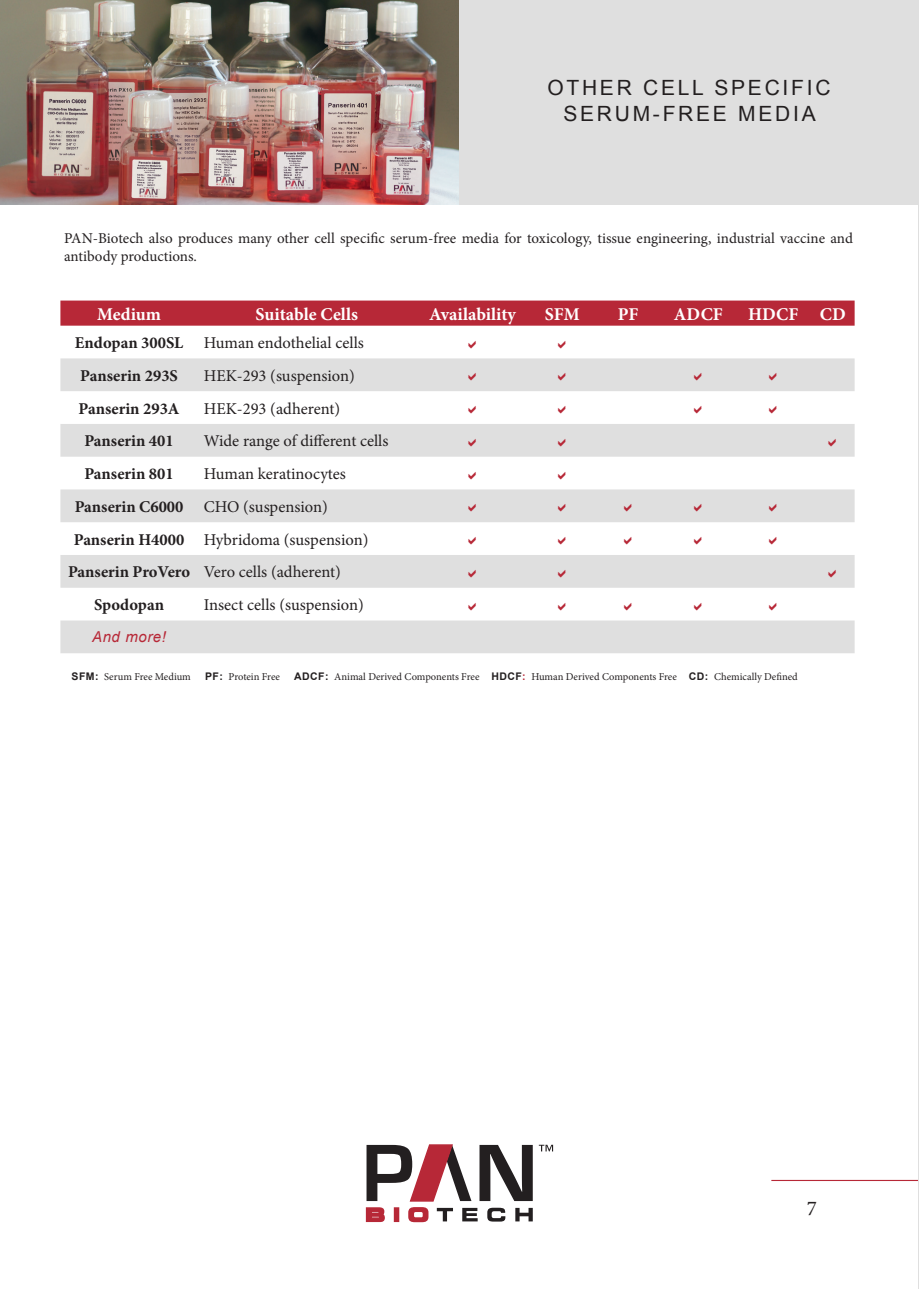
<style>
.page{position:relative;width:919px;height:1289px;background:#fff}
.page>*{position:absolute;margin:0;border:0;box-sizing:border-box;transform-origin:0 0}
.t1{font:21px/25.2px "Arial";letter-spacing:.13em;color:#231f20;text-align:center}
.t2{font:21px "Minion Pro";color:#231f20}
.t3{font:700 18px "Minion Pro";color:#fff}
.t4{font:16.5px "Minion Pro";color:#231f20}
.t5{font:700 16.5px "Minion Pro";color:#231f20}
.t6{font:15px/18px "Minion Pro";color:#231f20}
.t7{font:italic 15px "Arial";letter-spacing:.04em;color:#b72837}
.t8{font:10.5px "Minion Pro";color:#231f20}
.s1{font-family:"Arial";font-weight:700}
.s2{font-family:"Arial";font-weight:700;color:#b72837}
</style>
<div class="page">
<hr style="left:771px;top:1179px;width:147px;height:1px;background:#b72837">
<hr style="left:918px;top:0;width:1px;height:1288px;background:#dfdfdf">
<svg style="left:538px;top:1144px;width:15px;height:7px"></svg>
<svg style="left:365px;top:1144px;width:167px;height:78px"></svg>
<img style="left:0;top:0;width:459px;height:205px">
<svg style="left:60px;top:300px;width:794px;height:26px;background:#b92f3d"></svg>
<svg style="left:60px;top:358px;width:794px;height:295px;fill:#dfdfdf"></svg>
<div style="left:459px;top:0;width:459px;height:205px;background:#dfdfdf"></div>
<svg style="left:468px;top:373px;width:7px;height:8px"></svg>
<svg style="left:558px;top:373px;width:7px;height:8px"></svg>
<svg style="left:694px;top:373px;width:7px;height:8px"></svg>
<svg style="left:769px;top:373px;width:7px;height:8px"></svg>
<svg style="left:468px;top:406px;width:7px;height:7px"></svg>
<svg style="left:558px;top:406px;width:7px;height:7px"></svg>
<svg style="left:694px;top:406px;width:7px;height:7px"></svg>
<svg style="left:769px;top:406px;width:7px;height:7px"></svg>
<svg style="left:468px;top:438px;width:7px;height:8px"></svg>
<svg style="left:558px;top:438px;width:7px;height:8px"></svg>
<svg style="left:828px;top:438px;width:7px;height:8px"></svg>
<svg style="left:468px;top:471px;width:7px;height:8px"></svg>
<svg style="left:558px;top:471px;width:7px;height:8px"></svg>
<svg style="left:468px;top:504px;width:7px;height:8px"></svg>
<svg style="left:558px;top:504px;width:7px;height:8px"></svg>
<svg style="left:624px;top:504px;width:7px;height:8px"></svg>
<svg style="left:694px;top:504px;width:7px;height:8px"></svg>
<svg style="left:769px;top:504px;width:7px;height:8px"></svg>
<svg style="left:468px;top:537px;width:7px;height:7px"></svg>
<svg style="left:558px;top:537px;width:7px;height:7px"></svg>
<svg style="left:624px;top:537px;width:7px;height:7px"></svg>
<svg style="left:694px;top:537px;width:7px;height:7px"></svg>
<svg style="left:769px;top:537px;width:7px;height:7px"></svg>
<svg style="left:468px;top:569px;width:7px;height:8px"></svg>
<svg style="left:558px;top:569px;width:7px;height:8px"></svg>
<svg style="left:828px;top:569px;width:7px;height:8px"></svg>
<svg style="left:468px;top:602px;width:7px;height:8px"></svg>
<svg style="left:558px;top:602px;width:7px;height:8px"></svg>
<svg style="left:624px;top:602px;width:7px;height:8px"></svg>
<svg style="left:694px;top:602px;width:7px;height:8px"></svg>
<svg style="left:769px;top:602px;width:7px;height:8px"></svg>
<p class="t1" style="left:547px;top:76px;width:284px">OTHER CELL SPECIFIC<br>SERUM-FREE MEDIA</p>
<p class="t6" style="left:64px;top:229px;width:790px">PAN-Biotech also produces many other cell specific serum-free media for toxicology, tissue engineering, industrial vaccine and antibody productions.</p>
<p class="t3" style="left:97px;top:301px;width:65px">Medium</p>
<p class="t3" style="left:255px;top:301px;width:104px">Suitable Cells</p>
<p class="t3" style="left:429px;top:301px;width:88px">Availability</p>
<p class="t3" style="left:545px;top:301px;width:36px">SFM</p>
<p class="t3" style="left:618px;top:301px;width:22px">PF</p>
<p class="t3" style="left:674px;top:301px;width:50px">ADCF</p>
<p class="t3" style="left:748px;top:301px;width:52px">HDCF</p>
<p class="t3" style="left:819px;top:301px;width:27px">CD</p>
<p class="t5" style="left:75px;top:331px;width:110px">Endopan 300SL</p>
<p class="t4" style="left:204px;top:332px;width:162px">Human endothelial cells</p>
<p class="t5" style="left:80px;top:364px;width:99px">Panserin 293S</p>
<p class="t4" style="left:204px;top:364px;width:152px">HEK-293 (suspension)</p>
<p class="t5" style="left:79px;top:396px;width:102px">Panserin 293A</p>
<p class="t4" style="left:204px;top:397px;width:138px">HEK-293 (adherent)</p>
<p class="t5" style="left:84px;top:429px;width:91px">Panserin 401</p>
<p class="t4" style="left:204px;top:430px;width:186px">Wide range of different cells</p>
<p class="t5" style="left:84px;top:462px;width:91px">Panserin 801</p>
<p class="t4" style="left:204px;top:463px;width:144px">Human keratinocytes</p>
<p class="t5" style="left:75px;top:495px;width:110px">Panserin C6000</p>
<p class="t4" style="left:204px;top:495px;width:125px">CHO (suspension)</p>
<p class="t5" style="left:74px;top:527px;width:112px">Panserin H4000</p>
<p class="t4" style="left:204px;top:528px;width:166px">Hybridoma (suspension)</p>
<p class="t5" style="left:68px;top:560px;width:123px">Panserin ProVero</p>
<p class="t4" style="left:204px;top:561px;width:139px">Vero cells (adherent)</p>
<p class="t5" style="left:94px;top:593px;width:71px">Spodopan</p>
<p class="t4" style="left:204px;top:594px;width:162px">Insect cells (suspension)</p>
<p class="t7" style="left:92px;top:627px;width:75px">And more!</p>
<p class="t8" style="left:72px;top:669px;width:121px"><span class="s1">SFM:</span> Serum Free Medium</p>
<p class="t8" style="left:205px;top:669px;width:76px"><span class="s1">PF:</span> Protein Free</p>
<p class="t8" style="left:294px;top:669px;width:505px"><span class="s1">ADCF:</span> Animal Derived Components Free <span class="s1">HDCF</span><span class="s2">:</span> Human Derived Components Free <span class="s1">CD:</span> Chemically Defined</p>
<p class="t2" style="left:806px;top:1193px;width:12px">7</p>
</div>
